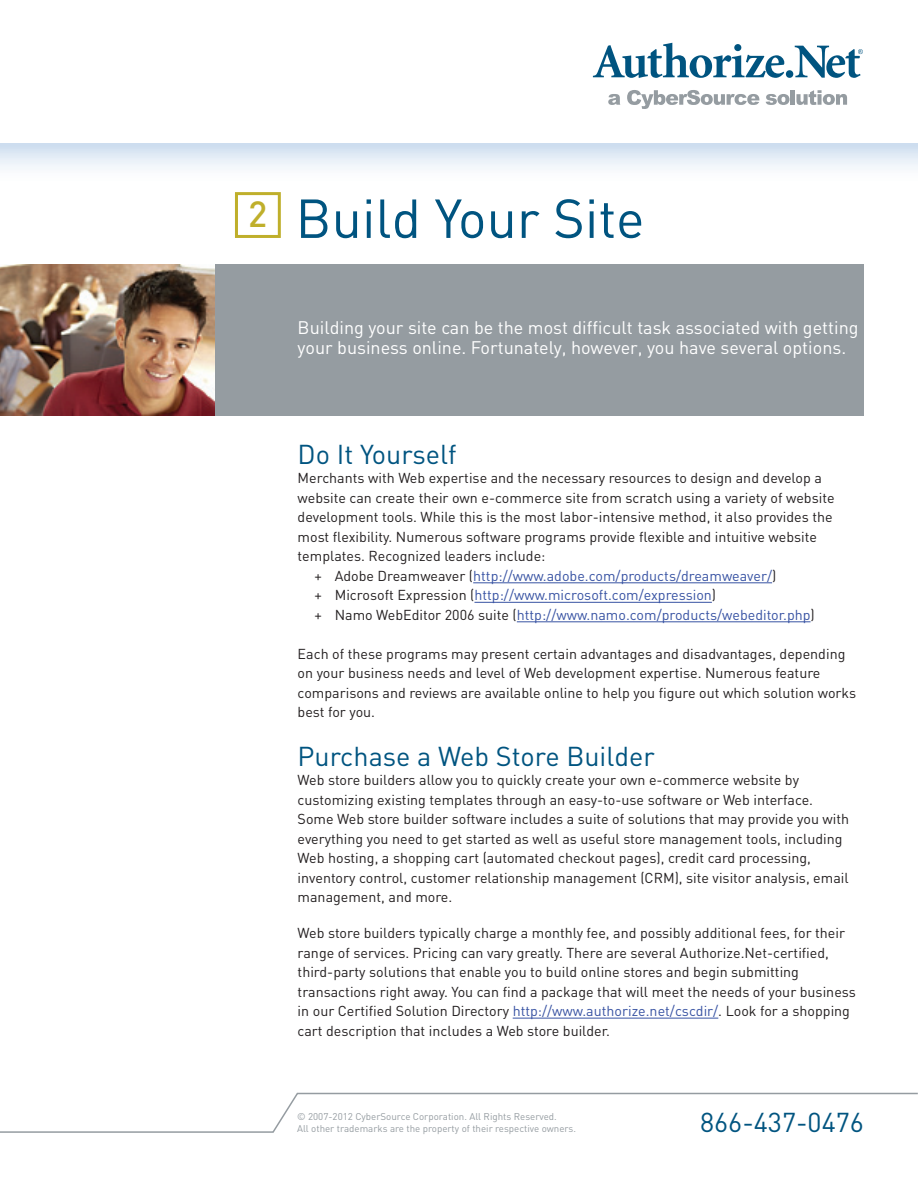
<style>
.page{position:relative;width:918px;height:1188px;background:#fff}
.page>*{position:absolute;margin:0;border:0;box-sizing:border-box;transform-origin:0 0}
.t1{font:54px "DIN";color:#005480}
.t2{font:27px "DIN";color:#005480}
.t3{font:18px/19.5px "DIN";color:#fff}
.t4{font:14.25px/19.5px "DIN";color:#231f20}
.t5{font:14.25px "DIN";color:#3853a3}
.t6{font:9.75px/12px "DIN";color:#959ca1}
.s1{color:#231f20}
.s2{color:#3853a3}
</style>
<div class="page">
<div style="left:0;top:264px;width:864px;height:151px;background:#959ca1"></div>
<div style="left:235px;top:192px;width:46px;height:46px;border:3px solid #bfaf2b"></div>
<svg style="left:0;top:1092px;width:918px;height:41px"></svg>
<svg style="left:593px;top:43px;width:191px;height:35px"></svg>
<div style="left:786px;top:70px;width:7px;height:8px;background:#005480;border-radius:50%"></div>
<svg style="left:795px;top:46px;width:68px;height:32px"></svg>
<svg style="left:608px;top:94px;width:12px;height:11px"></svg>
<svg style="left:627px;top:90px;width:132px;height:19px"></svg>
<svg style="left:766px;top:94px;width:23px;height:11px"></svg>
<hr style="left:791px;top:90px;width:4px;height:15px;background:#959ca1">
<svg style="left:796px;top:90px;width:51px;height:15px"></svg>
<hr style="left:0;top:143px;width:918px;height:2px;background:#959ca1">
<div style="left:0;top:144px;width:918px;height:41px;background:linear-gradient(to bottom,#d1e0f0,#fff)"></div>
<hr style="left:473px;top:582px;width:299px;height:1px;background:#3853a3">
<hr style="left:474px;top:602px;width:238px;height:1px;background:#3853a3">
<hr style="left:517px;top:621px;width:294px;height:1px;background:#3853a3">
<hr style="left:513px;top:1018px;width:205px;height:1px;background:#3853a3">
<img style="left:0;top:264px;width:214px;height:151px">
<h1 class="t1" style="left:248px;top:185px;width:398px"><sup>2</sup> Build Your Site</h1>
<p class="t3" style="left:298px;top:317px;width:563px">Building your site can be the most difficult task associated with getting your business online. Fortunately, however, you have several options.</p>
<h2 class="t2" style="left:298px;top:437px;width:161px">Do It Yourself</h2>
<p class="t4" style="left:298px;top:468px;width:526px">Merchants with Web expertise and the necessary resources to design and develop a</p>
<p class="t4" style="left:298px;top:488px;width:538px">website can create their own e-commerce site from scratch using a variety of website</p>
<p class="t4" style="left:298px;top:507px;width:537px">development tools. While this is the most labor-intensive method, it also provides the</p>
<p class="t4" style="left:298px;top:527px;width:521px">most flexibility. Numerous software programs provide flexible and intuitive website</p>
<p class="t4" style="left:298px;top:546px;width:249px">templates. Recognized leaders include:</p>
<p class="t5" style="left:315px;top:567px;width:463px"><span class="s1">+ Adobe Dreamweaver (</span>http://www.adobe.com/products/dreamweaver/<span class="s1">)</span></p>
<p class="t5" style="left:315px;top:586px;width:403px"><span class="s1">+ Microsoft Expression (</span>http://www.microsoft.com/expression<span class="s1">)</span></p>
<p class="t5" style="left:315px;top:606px;width:502px"><span class="s1">+ Namo WebEditor 2006 suite (</span>http://www.namo.com/products/webeditor.php<span class="s1">)</span></p>
<p class="t4" style="left:298px;top:644px;width:560px">Each of these programs may present certain advantages and disadvantages, depending on your business needs and level of Web development expertise. Numerous feature comparisons and reviews are available online to help you figure out which solution works best for you.</p>
<h2 class="t2" style="left:298px;top:739px;width:359px">Purchase a Web Store Builder</h2>
<p class="t4" style="left:298px;top:770px;width:553px">Web store builders allow you to quickly create your own e-commerce website by customizing existing templates through an easy-to-use software or Web interface.<br>Some Web store builder software includes a suite of solutions that may provide you with everything you need to get started as well as useful store management tools, including Web hosting, a shopping cart (automated checkout pages), credit card processing, inventory control, customer relationship management (CRM), site visitor analysis, email management, and more.</p>
<p class="t4" style="left:298px;top:923px;width:560px">Web store builders typically charge a monthly fee, and possibly additional fees, for their range of services. Pricing can vary greatly. There are several Authorize.Net-certified, third-party solutions that enable you to build online stores and begin submitting transactions right away. You can find a package that will meet the needs of your business in our Certified Solution Directory <span class="s2">http://www.authorize.net/cscdir/</span>. Look for a shopping cart description that includes a Web store builder.</p>
<p class="t6" style="left:297px;top:1110px;width:281px">© 2007-2012 CyberSource Corporation. All Rights Reserved.<br>All other trademarks are the property of their respective owners.</p>
<h2 class="t2" style="left:700px;top:1105px;width:165px">866-437-0476</h2>
</div>
